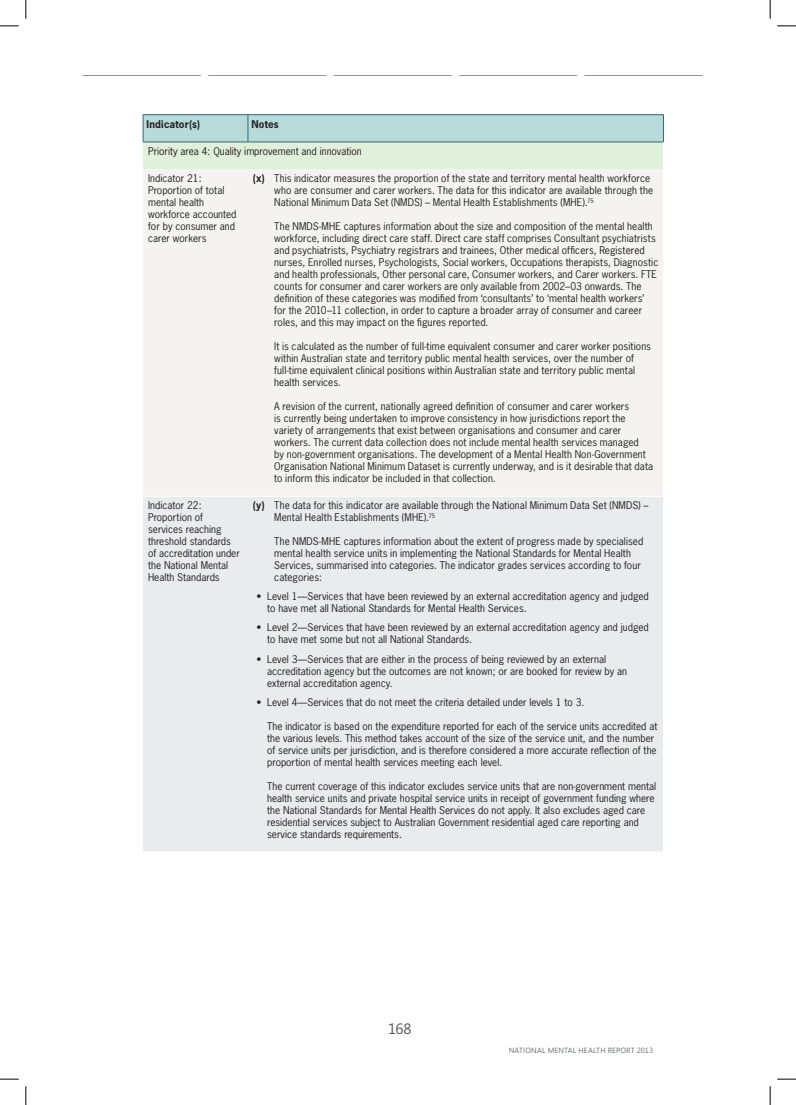
<style>
.page{position:relative;width:796px;height:1105px;background:#fff}
.page>*{position:absolute;margin:0;border:0;box-sizing:border-box;transform-origin:0 0}
.t1{font:15px "Segoe";color:#595a5a}
.Table_Body_1{font:10px/12px "News Gothic Std";color:#231f20}
.Table_Header_1{font:700 10px "News Gothic Std";letter-spacing:.01em;color:#231f20}
.t2{font:7.5px "Segoe UI";letter-spacing:.02em;color:#6d6f71}
.s1{font-weight:700}
</style>
<div class="page">
<svg style="left:83px;top:75px;width:620px;height:1px"></svg>
<div style="left:143px;top:169px;width:520px;height:327px;background:#f4f3f2"></div>
<div style="left:143px;top:497px;width:520px;height:354px;background:#eaebec"></div>
<hr style="left:143px;top:114px;width:105px;height:1px;background:#376775">
<hr style="left:248px;top:114px;width:415px;height:1px;background:#376775">
<svg style="left:143px;top:115px;width:521px;height:54px;background:#c8e2d8"></svg>
<svg style="left:0;top:25px;width:19px;height:2px"></svg>
<svg style="left:777px;top:25px;width:19px;height:2px"></svg>
<svg style="left:0;top:1078px;width:19px;height:1px"></svg>
<svg style="left:777px;top:1078px;width:19px;height:1px"></svg>
<svg style="left:25px;top:0;width:2px;height:19px"></svg>
<svg style="left:25px;top:1086px;width:2px;height:18px"></svg>
<svg style="left:769px;top:0;width:2px;height:19px"></svg>
<svg style="left:769px;top:1086px;width:2px;height:18px"></svg>
<p class="Table_Header_1" style="left:147px;top:117px;width:55px">Indicator(s)</p>
<p class="Table_Header_1" style="left:251px;top:117px;width:29px">Notes</p>
<p class="Table_Body_1" style="left:148px;top:145px;width:215px">Priority area 4: Quality improvement and innovation</p>
<p class="Table_Body_1" style="left:148px;top:172px;width:90px">Indicator 21:<br>Proportion of total mental health workforce accounted for by consumer and carer workers</p>
<p class="Table_Body_1" style="left:274px;top:172px;width:380px;text-indent:-21px"><span class="s1">(x)</span> This indicator measures the proportion of the state and territory mental health workforce who are consumer and carer workers. The data for this indicator are available through the<br>National Minimum Data Set (NMDS) – Mental Health Establishments (MHE).<sup>75</sup></p>
<p class="Table_Body_1" style="left:274px;top:220px;width:386px">The NMDS‑MHE captures information about the size and composition of the mental health workforce, including direct care staff. Direct care staff comprises Consultant psychiatrists and psychiatrists, Psychiatry registrars and trainees, Other medical officers, Registered nurses, Enrolled nurses, Psychologists, Social workers, Occupations therapists, Diagnostic and health professionals, Other personal care, Consumer workers, and Carer workers. FTE counts for consumer and carer workers are only available from 2002–03 onwards. The definition of these categories was modified from ‘consultants’ to ‘mental health workers’ for the 2010–11 collection, in order to capture a broader array of consumer and career roles, and this may impact on the figures reported.</p>
<p class="Table_Body_1" style="left:274px;top:340px;width:378px">It is calculated as the number of full‑time equivalent consumer and carer worker positions within Australian state and territory public mental health services, over the number of full‑time equivalent clinical positions within Australian state and territory public mental health services.</p>
<p class="Table_Body_1" style="left:274px;top:400px;width:380px">A revision of the current, nationally agreed definition of consumer and carer workers<br>is currently being undertaken to improve consistency in how jurisdictions report the variety of arrangements that exist between organisations and consumer and carer workers. The current data collection does not include mental health services managed<br>by non‑government organisations. The development of a Mental Health Non‑Government Organisation National Minimum Dataset is currently underway, and is it desirable that data to inform this indicator be included in that collection.</p>
<p class="Table_Body_1" style="left:148px;top:499px;width:93px">Indicator 22:<br>Proportion of services reaching threshold standards of accreditation under the National Mental<br>Health Standards</p>
<p class="Table_Body_1" style="left:274px;top:499px;width:376px;text-indent:-21px"><span class="s1">(y)</span> The data for this indicator are available through the National Minimum Data Set (NMDS) –<br>Mental Health Establishments (MHE).<sup>75</sup></p>
<p class="Table_Body_1" style="left:274px;top:535px;width:371px">The NMDS‑MHE captures information about the extent of progress made by specialised mental health service units in implementing the National Standards for Mental Health Services, summarised into categories. The indicator grades services according to four categories:</p>
<p class="Table_Body_1" style="left:267px;top:590px;width:383px;text-indent:-11px">• Level 1—Services that have been reviewed by an external accreditation agency and judged to have met all National Standards for Mental Health Services.</p>
<p class="Table_Body_1" style="left:267px;top:621px;width:383px;text-indent:-11px">• Level 2—Services that have been reviewed by an external accreditation agency and judged to have met some but not all National Standards.</p>
<p class="Table_Body_1" style="left:267px;top:652px;width:361px;text-indent:-11px">• Level 3—Services that are either in the process of being reviewed by an external accreditation agency but the outcomes are not known; or are booked for review by an external accreditation agency.</p>
<p class="Table_Body_1" style="left:256px;top:695px;width:329px">• Level 4—Services that do not meet the criteria detailed under levels 1 to 3.</p>
<p class="Table_Body_1" style="left:267px;top:719px;width:392px">The indicator is based on the expenditure reported for each of the service units accredited at the various levels. This method takes account of the size of the service unit, and the number of service units per jurisdiction, and is therefore considered a more accurate reflection of the proportion of mental health services meeting each level.</p>
<p class="Table_Body_1" style="left:267px;top:779px;width:390px">The current coverage of this indicator excludes service units that are non‑government mental health service units and private hospital service units in receipt of government funding where the National Standards for Mental Health Services do not apply. It also excludes aged care residential services subject to Australian Government residential aged care reporting and service standards requirements.</p>
<h1 class="t1" style="left:388px;top:1018px;width:25px">168</h1>
<p class="t2" style="left:509px;top:1044px;width:146px">NATIONAL MENTAL HEALTH REPORT 2013</p>
</div>
